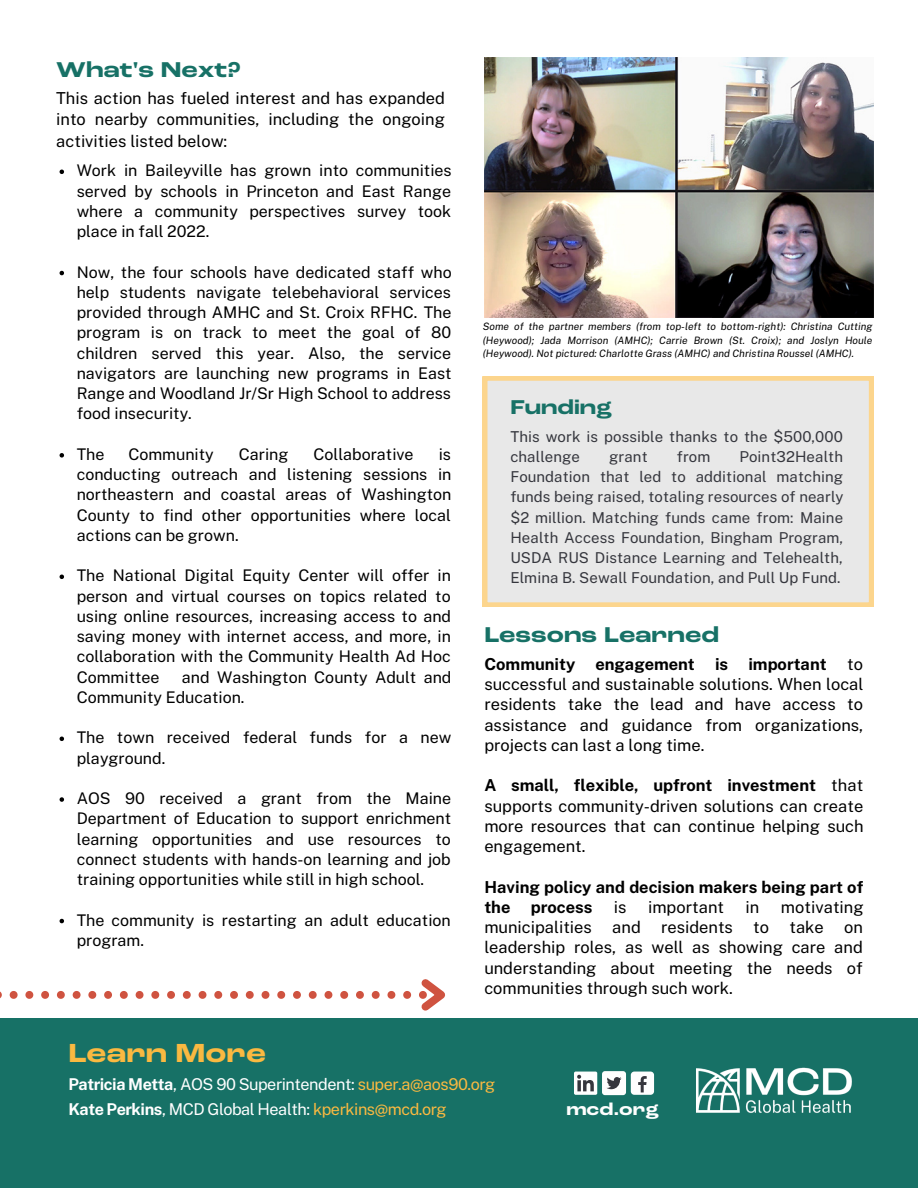
<style>
.page{position:relative;width:918px;height:1188px;background:#fff}
.page>*{position:absolute;margin:0;border:0;box-sizing:border-box;transform-origin:0 0}
.t1{font:700 expanded 27.45px "Roc Grotesk";color:#fab941}
.t2{font:700 expanded 22.5px "Roc Grotesk";color:#177166}
.t3{font:700 expanded 21px "Roc Grotesk";color:#177166}
.t4{font:700 expanded 17.85px "Roc Grotesk";color:#fefefe}
.t5{font:16.5px/20.2px "Public Sans";color:#000;text-align:justify}
.t6{font:700 16.5px/20.2px "Public Sans";color:#000}
.t7{font:16.2px/25.8px "Public Sans";letter-spacing:-.03em;color:#fff}
.t8{font:16.05px/20.2px "Public Sans";color:#000;text-align:justify}
.t9{font:15px/20.2px "Public Sans";letter-spacing:.005em;color:#35363d}
.t10{font:italic 10.2px/13.6px "Public Sans";color:#000;text-align:justify}
.s1{font-weight:700}
.s2{color:#fab941}
</style>
<div class="page">
<div style="left:483px;top:376px;width:390px;height:231px;background:#e8e8e8"></div>
<div style="left:0;top:1019px;width:918px;height:169px;background:#177166"></div>
<img style="left:696px;top:1067px;width:156px;height:46px">
<svg style="left:0;top:979px;width:445px;height:32px"></svg>
<div style="left:631px;top:1072px;width:23px;height:23px;background:#fefefe;border-radius:4px"></div>
<svg style="left:638px;top:1076px;width:9px;height:16px"></svg>
<div style="left:602px;top:1071px;width:24px;height:24px;background:#fefefe;border-radius:3px"></div>
<svg style="left:607px;top:1077px;width:15px;height:12px"></svg>
<div style="left:574px;top:1072px;width:23px;height:23px;background:#fefefe;border-radius:2px"></div>
<svg style="left:577px;top:1075px;width:17px;height:16px"></svg>
<img style="left:484px;top:58px;width:390px;height:260px">
<svg style="left:60px;top:170px;width:4px;height:4px"></svg>
<svg style="left:60px;top:271px;width:4px;height:4px"></svg>
<svg style="left:60px;top:453px;width:4px;height:5px"></svg>
<svg style="left:60px;top:575px;width:4px;height:4px"></svg>
<svg style="left:60px;top:737px;width:4px;height:4px"></svg>
<svg style="left:60px;top:797px;width:4px;height:5px"></svg>
<svg style="left:60px;top:919px;width:4px;height:4px"></svg>
<h2 class="t2" style="left:56px;top:60px;width:186px">What's Next?</h2>
<p class="t5" style="left:56px;top:87px;width:390px;line-height:21.3px">This action has fueled interest and has expanded into nearby communities, including the ongoing activities listed below:</p>
<p class="t8" style="left:77px;top:160px;width:377px">Work in Baileyville has grown into communities served by schools in Princeton and East Range where a community perspectives survey took place in fall 2022.</p>
<p class="t8" style="left:77px;top:262px;width:377px">Now, the four schools have dedicated staff who help students navigate telebehavioral services provided through AMHC and St. Croix RFHC. The program is on track to meet the goal of 80 children served this year. Also, the service navigators are launching new programs in East Range and Woodland Jr/Sr High School to address food insecurity.</p>
<p class="t8" style="left:77px;top:444px;width:29px">The</p>
<p class="t8" style="left:128px;top:444px;width:87px">Community</p>
<p class="t8" style="left:239px;top:444px;width:51px">Caring</p>
<p class="t8" style="left:314px;top:444px;width:102px">Collaborative</p>
<p class="t8" style="left:77px;top:444px;width:376px;text-indent:362px">is conducting outreach and listening sessions in northeastern and coastal areas of Washington County to find other opportunities where local actions can be grown.</p>
<p class="t8" style="left:77px;top:565px;width:376px">The National Digital Equity Center will offer in person and virtual courses on topics related to using online resources, increasing access to and saving money with internet access, and more, in collaboration with the Community Health Ad Hoc Committee</p>
<p class="t8" style="left:77px;top:667px;width:376px;text-indent:105px">and Washington County Adult and<br>Community Education.</p>
<p class="t8" style="left:77px;top:727px;width:376px">The town received federal funds for a new playground.</p>
<p class="t8" style="left:77px;top:788px;width:376px">AOS 90 received a grant from the Maine Department of Education to support enrichment learning opportunities and use resources to connect students with hands-on learning and job training opportunities while still in high school.</p>
<p class="t8" style="left:77px;top:910px;width:376px">The community is restarting an adult education program.</p>
<p class="t10" style="left:483px;top:320px;width:391px">Some of the partner members (from top-left to bottom-right): Christina Cutting (Heywood); Jada Morrison (AMHC); Carrie Brown (St. Croix); and Joslyn Houle (Heywood). Not pictured: Charlotte Grass (AMHC) and Christina Roussel (AMHC).</p>
<h3 class="t3" style="left:510px;top:398px;width:103px">Funding</h3>
<p class="t9" style="left:510px;top:426px;width:334px">This work is possible thanks to the $500,000 challenge</p>
<p class="t9" style="left:510px;top:446px;width:335px;text-align:justify;text-indent:229px">Point32Health Foundation that led to additional matching funds being raised, totaling resources of nearly $2 million. Matching funds came from: Maine Health Access Foundation, Bingham Program, USDA RUS Distance Learning and Telehealth, Elmina B. Sewall Foundation, and Pull Up Fund.</p>
<p class="t9" style="left:609px;top:446px;width:40px">grant</p>
<p class="t9" style="left:677px;top:446px;width:35px">from</p>
<h2 class="t2" style="left:484px;top:625px;width:236px">Lessons Learned</h2>
<p class="t5" style="left:484px;top:654px;width:381px"><span class="s1">Community engagement is important</span> to successful and sustainable solutions. When local residents take the lead and have access to assistance and guidance from organizations, projects can last a long time.</p>
<p class="t5" style="left:484px;top:775px;width:381px"><span class="s1">A small, flexible, upfront investment</span> that supports community-driven solutions can create more resources that can continue helping such engagement.</p>
<p class="t6" style="left:484px;top:877px;width:380px">Having policy and decision makers being part of the process</p>
<p class="t5" style="left:484px;top:897px;width:381px;text-indent:297px">motivating municipalities and residents to take on leadership roles, as well as showing care and understanding about meeting the needs of communities through such work.</p>
<p class="t5" style="left:614px;top:897px;width:14px">is</p>
<p class="t5" style="left:648px;top:897px;width:78px">important</p>
<p class="t5" style="left:746px;top:897px;width:15px">in</p>
<h1 class="t1" style="left:68px;top:1041px;width:199px">Learn More</h1>
<p class="t7" style="left:68px;top:1071px;width:428px"><span class="s1">Patricia Metta</span>, AOS 90 Superintendent: <span class="s2">super.a@aos90.org<br></span><span class="s1">Kate Perkins</span>, MCD Global Health: <span class="s2">kperkins@mcd.org</span></p>
<p class="t4" style="left:566px;top:1102px;width:94px">mcd.org</p>
</div>
